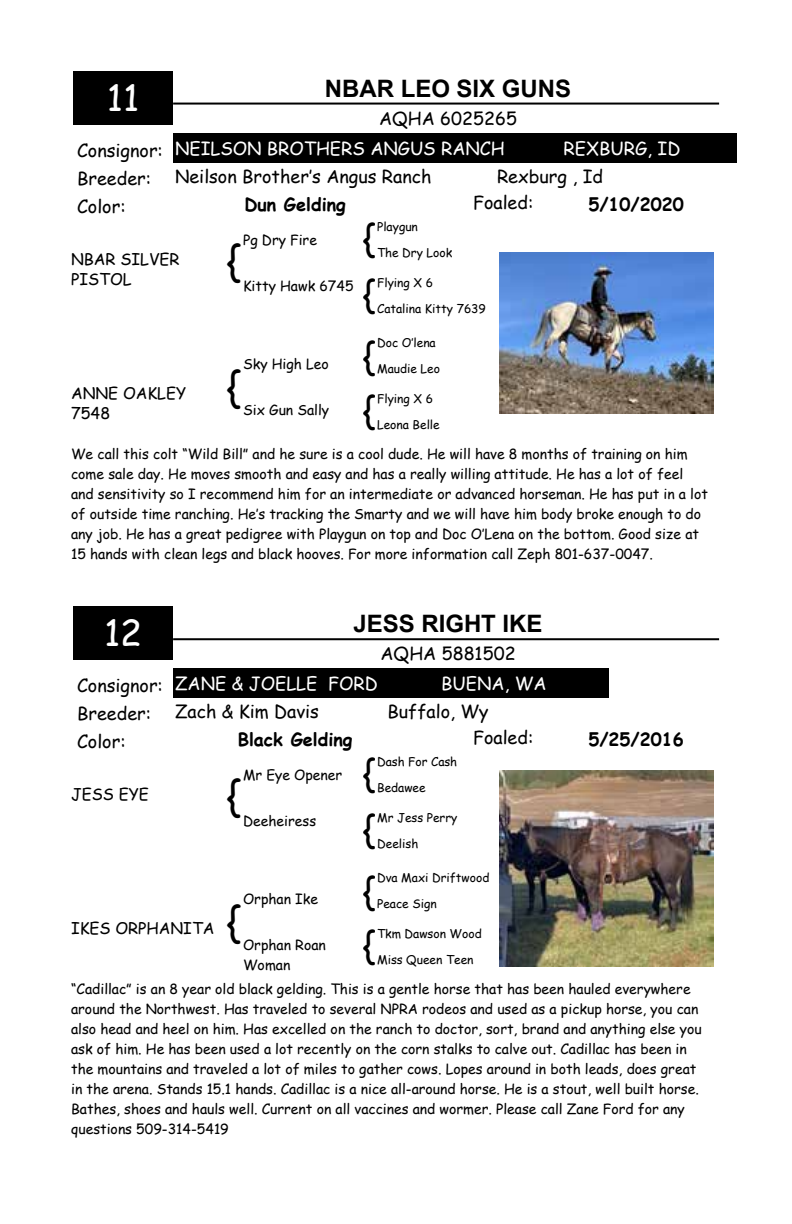
<style>
.page{position:relative;width:792px;height:1224px;background:#fff}
.page>*{position:absolute;margin:0;border:0;box-sizing:border-box;transform-origin:0 0}
.t1{font:40px "Comic Sans MS";color:#000}
.t2{font:36px/62px "Comic Sans MS";color:#000}
.t3{font:36px "Comic Sans MS";color:#fff}
.t4{font:700 24px "Arial";color:#000}
.t5{font:18px/28px "Comic Sans MS";color:#000}
.t6{font:18px "Comic Sans MS";color:#fff}
.t7{font:700 18px "Comic Sans MS";color:#000}
.t8{font:16px/20px "Comic Sans MS";color:#000}
.t9{font:14px/20px "Comic Sans MS";color:#000}
.t10{font:12px/26px "Comic Sans MS";color:#000}
</style>
<div class="page">
<div style="left:73px;top:71px;width:100px;height:54px;background:#000"></div>
<hr style="left:173px;top:103px;width:546px;height:2px;background:#000">
<img style="left:499px;top:253px;width:214px;height:160px">
<div style="left:507px;top:133px;width:230px;height:30px;background:#000"></div>
<div style="left:173px;top:133px;width:336px;height:30px;background:#000"></div>
<div style="left:73px;top:606px;width:100px;height:54px;background:#000"></div>
<hr style="left:173px;top:638px;width:546px;height:2px;background:#000">
<img style="left:499px;top:770px;width:214px;height:197px">
<div style="left:379px;top:668px;width:230px;height:30px;background:#000"></div>
<div style="left:173px;top:668px;width:208px;height:30px;background:#000"></div>
<h2 class="t3" style="left:107px;top:71px;width:34px">11</h2>
<h3 class="t4" style="left:325px;top:71px;width:248px">NBAR LEO SIX GUNS</h3>
<p class="t5" style="left:379px;top:103px;width:140px">AQHA 6025265</p>
<p class="t5" style="left:77px;top:135px;width:87px">Consignor:<br>Breeder:<br>Color:</p>
<p class="t6" style="left:175px;top:135px;width:331px">NEILSON BROTHERS ANGUS RANCH</p>
<p class="t6" style="left:564px;top:135px;width:118px">REXBURG, ID</p>
<p class="t5" style="left:175px;top:161px;width:258px">Neilson Brother’s Angus Ranch</p>
<p class="t7" style="left:244px;top:191px;width:103px">Dun Gelding</p>
<p class="t7" style="left:588px;top:191px;width:97px">5/10/2020</p>
<p class="t5" style="left:497px;top:161px;width:108px">Rexburg , Id</p>
<p class="t5" style="left:473px;top:187px;width:62px">Foaled:</p>
<h2 class="t2" style="left:363px;top:205px;width:15px">{</h2>
<p class="t10" style="left:377px;top:213px;width:77px">Playgun<br>The Dry Look</p>
<p class="t9" style="left:243px;top:229px;width:75px">Pg Dry Fire</p>
<p class="t9" style="left:243px;top:275px;width:112px">Kitty Hawk 6745</p>
<h1 class="t1" style="left:227px;top:230px;width:16px">{</h1>
<p class="t8" style="left:71px;top:248px;width:110px">NBAR SILVER<br>PISTOL</p>
<p class="t10" style="left:377px;top:269px;width:110px">Flying X 6<br>Catalina Kitty 7639</p>
<h2 class="t2" style="left:363px;top:261px;width:15px">{ {</h2>
<h2 class="t2" style="left:363px;top:377px;width:15px">{</h2>
<p class="t10" style="left:377px;top:329px;width:64px">Doc O’lena<br>Maudie Leo</p>
<p class="t10" style="left:377px;top:385px;width:64px">Flying X 6<br>Leona Belle</p>
<p class="t9" style="left:71px;top:443px;width:638px">We call this colt “Wild Bill” and he sure is a cool dude. He will have 8 months of training on him come sale day. He moves smooth and easy and has a really willing attitude. He has a lot of feel and sensitivity so I recommend him for an intermediate or advanced horseman. He has put in a lot of outside time ranching. He’s tracking the Smarty and we will have him body broke enough to do any job. He has a great pedigree with Playgun on top and Doc O’Lena on the bottom. Good size at 15 hands with clean legs and black hooves. For more information call Zeph 801-637-0047.</p>
<p class="t9" style="left:243px;top:353px;width:87px">Sky High Leo</p>
<p class="t9" style="left:243px;top:399px;width:88px">Six Gun Sally</p>
<h1 class="t1" style="left:227px;top:356px;width:16px">{</h1>
<p class="t8" style="left:71px;top:382px;width:117px">ANNE OAKLEY<br>7548</p>
<h2 class="t3" style="left:104px;top:607px;width:40px">12</h2>
<h3 class="t4" style="left:353px;top:607px;width:191px">JESS RIGHT IKE</h3>
<p class="t5" style="left:380px;top:639px;width:137px">AQHA 5881502</p>
<p class="t5" style="left:77px;top:671px;width:87px">Consignor:<br>Breeder:<br>Color:</p>
<p class="t6" style="left:175px;top:670px;width:204px">ZANE &amp; JOELLE FORD</p>
<p class="t6" style="left:441px;top:670px;width:107px">BUENA, WA</p>
<p class="t5" style="left:388px;top:697px;width:102px">Buffalo, Wy</p>
<p class="t5" style="left:175px;top:697px;width:145px">Zach &amp; Kim Davis</p>
<p class="t7" style="left:238px;top:726px;width:116px">Black Gelding</p>
<p class="t7" style="left:588px;top:726px;width:97px">5/25/2016</p>
<p class="t5" style="left:473px;top:723px;width:62px">Foaled:</p>
<h2 class="t2" style="left:363px;top:741px;width:15px">{</h2>
<p class="t10" style="left:377px;top:748px;width:82px">Dash For Cash<br>Bedawee</p>
<p class="t9" style="left:243px;top:765px;width:101px">Mr Eye Opener</p>
<p class="t9" style="left:243px;top:811px;width:75px">Deeheiress</p>
<h1 class="t1" style="left:227px;top:766px;width:16px">{</h1>
<p class="t8" style="left:71px;top:784px;width:79px">JESS EYE</p>
<p class="t10" style="left:377px;top:804px;width:82px">Mr Jess Perry<br>Deelish</p>
<h2 class="t2" style="left:363px;top:797px;width:15px">{ {</h2>
<h2 class="t2" style="left:363px;top:913px;width:15px">{</h2>
<p class="t10" style="left:377px;top:864px;width:114px">Dva Maxi Driftwood<br>Peace Sign</p>
<p class="t10" style="left:377px;top:920px;width:106px">Tkm Dawson Wood<br>Miss Queen Teen</p>
<p class="t9" style="left:71px;top:979px;width:632px">“Cadillac” is an 8 year old black gelding. This is a gentle horse that has been hauled everywhere around the Northwest. Has traveled to several NPRA rodeos and used as a pickup horse, you can also head and heel on him. Has excelled on the ranch to doctor, sort, brand and anything else you ask of him. He has been used a lot recently on the corn stalks to calve out. Cadillac has been in the mountains and traveled a lot of miles to gather cows. Lopes around in both leads, does great in the arena. Stands 15.1 hands. Cadillac is a nice all-around horse. He is a stout, well built horse.<br>Bathes, shoes and hauls well. Current on all vaccines and wormer. Please call Zane Ford for any questions 509-314-5419</p>
<p class="t9" style="left:243px;top:889px;width:76px">Orphan Ike</p>
<p class="t9" style="left:243px;top:935px;width:84px">Orphan Roan<br>Woman</p>
<h1 class="t1" style="left:227px;top:892px;width:16px">{</h1>
<p class="t8" style="left:71px;top:918px;width:145px">IKES ORPHANITA</p>
</div>
